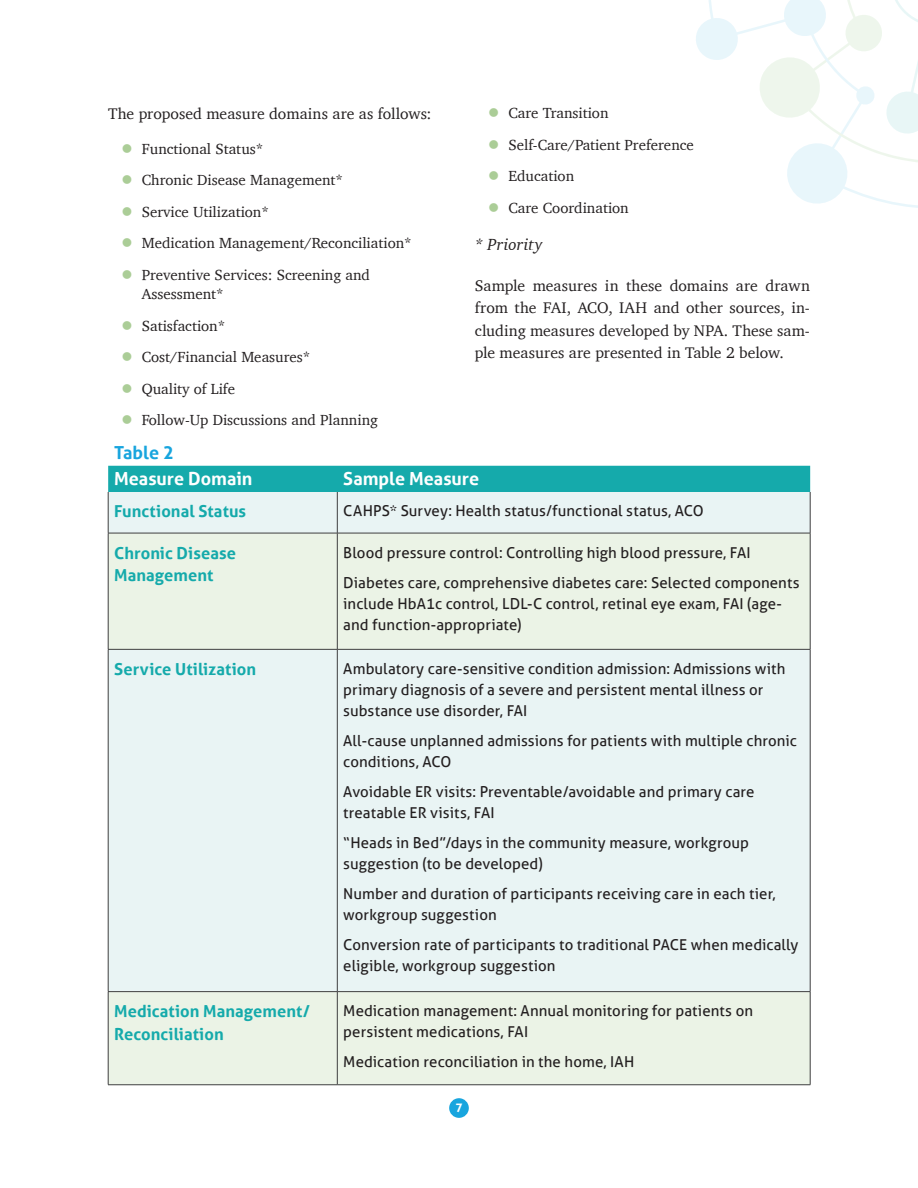
<style>
.page{position:relative;width:918px;height:1188px;background:#fff}
.page>*{position:absolute;margin:0;border:0;box-sizing:border-box;transform-origin:0 0}
.table_header{font:700 18px "Aller";color:#fff}
.table_header-2{font:700 18px "Aller";color:#18a5de}
.table_header-3{font:700 16.5px/22.5px "Aller";letter-spacing:.005em;color:#15aaab}
.body{font:italic 16.5px "Charter";letter-spacing:.025em;color:#231f20}
.body-2{font:15.75px/22.5px "Charter";letter-spacing:.005em;color:#231f20;text-align:justify}
.body_table{font:15px/21px "Aller";letter-spacing:.005em;color:#231f20}
.t1{font:15px/19.5px "Charter";color:#231f20}
.t2{font:700 12px "Aller";color:#fff}
</style>
<div class="page">
<div style="left:449px;top:1098px;width:20px;height:20px;background:#18a5de;border-radius:50%"></div>
<svg style="left:696px;top:0;width:222px;height:208px"></svg>
<div style="left:108px;top:466px;width:702px;height:26px;background:#15aaab"></div>
<div style="left:109px;top:492px;width:701px;height:41px;background:#e9f4f4"></div>
<svg style="left:109px;top:534px;width:701px;height:551px;background:#e9f3ee"></svg>
<hr style="left:108px;top:492px;width:1px;height:41px;background:#3e3e3f">
<hr style="left:337px;top:492px;width:1px;height:41px;background:#3e3e3f">
<hr style="left:810px;top:492px;width:1px;height:41px;background:#3e3e3f">
<hr style="left:108px;top:533px;width:229px;height:1px;background:#3e3e3f">
<hr style="left:108px;top:533px;width:1px;height:116px;background:#3e3e3f">
<hr style="left:337px;top:533px;width:473px;height:1px;background:#3e3e3f">
<hr style="left:337px;top:533px;width:1px;height:116px;background:#3e3e3f">
<hr style="left:810px;top:533px;width:1px;height:116px;background:#3e3e3f">
<hr style="left:108px;top:649px;width:229px;height:1px;background:#3e3e3f">
<hr style="left:108px;top:650px;width:1px;height:341px;background:#3e3e3f">
<hr style="left:337px;top:649px;width:473px;height:1px;background:#3e3e3f">
<hr style="left:337px;top:650px;width:1px;height:341px;background:#3e3e3f">
<hr style="left:810px;top:650px;width:1px;height:341px;background:#3e3e3f">
<hr style="left:108px;top:991px;width:229px;height:1px;background:#3e3e3f">
<hr style="left:108px;top:992px;width:1px;height:93px;background:#3e3e3f">
<hr style="left:337px;top:991px;width:473px;height:1px;background:#3e3e3f">
<hr style="left:337px;top:992px;width:1px;height:93px;background:#3e3e3f">
<hr style="left:810px;top:992px;width:1px;height:93px;background:#3e3e3f">
<hr style="left:108px;top:1085px;width:229px;height:1px;background:#3e3e3f">
<hr style="left:337px;top:1085px;width:473px;height:1px;background:#3e3e3f">
<p class="body-2" style="left:108px;top:102px;width:325px">The proposed measure domains are as follows:</p>
<p class="t1" style="left:142px;top:139px;width:123px">Functional Status*</p>
<p class="t1" style="left:142px;top:170px;width:203px">Chronic Disease Management*</p>
<p class="t1" style="left:142px;top:202px;width:129px">Service Utilization*</p>
<p class="t1" style="left:142px;top:233px;width:272px">Medication Management/Reconciliation*</p>
<p class="t1" style="left:142px;top:265px;width:230px">Preventive Services: Screening and<br>Assessment*</p>
<p class="t1" style="left:142px;top:316px;width:85px">Satisfaction*</p>
<p class="t1" style="left:142px;top:347px;width:170px">Cost/Financial Measures*</p>
<p class="t1" style="left:142px;top:379px;width:95px">Quality of Life</p>
<p class="t1" style="left:142px;top:410px;width:238px">Follow-Up Discussions and Planning</p>
<p class="t1" style="left:508px;top:103px;width:102px">Care Transition</p>
<p class="t1" style="left:508px;top:135px;width:187px">Self-Care/Patient Preference</p>
<p class="t1" style="left:508px;top:166px;width:67px">Education</p>
<p class="t1" style="left:508px;top:198px;width:122px">Care Coordination</p>
<p class="body" style="left:475px;top:231px;width:69px">* Priority</p>
<p class="body-2" style="left:475px;top:274px;width:337px">Sample measures in these domains are drawn from the FAI, ACO, IAH and other sources, in&shy;cluding measures developed by NPA. These sam&shy;ple measures are presented in Table 2 below.</p>
<p class="table_header-2" style="left:114px;top:442px;width:61px">Table 2</p>
<p class="table_header" style="left:114px;top:468px;width:140px">Measure Domain</p>
<p class="table_header" style="left:343px;top:468px;width:137px">Sample Measure</p>
<p class="table_header-3" style="left:114px;top:500px;width:133px">Functional Status</p>
<p class="body_table" style="left:343px;top:501px;width:362px">CAHPS* Survey: Health status/functional status, ACO</p>
<p class="table_header-3" style="left:114px;top:542px;width:123px">Chronic Disease<br>Management</p>
<p class="body_table" style="left:343px;top:542px;width:409px">Blood pressure control: Controlling high blood pressure, FAI</p>
<p class="body_table" style="left:343px;top:572px;width:458px">Diabetes care, comprehensive diabetes care: Selected components include HbA1c control, LDL-C control, retinal eye exam, FAI (age&shy;and function-appropriate)</p>
<p class="table_header-3" style="left:114px;top:658px;width:144px">Service Utilization</p>
<p class="body_table" style="left:343px;top:658px;width:444px">Ambulatory care-sensitive condition admission: Admissions with primary diagnosis of a severe and persistent mental illness or substance use disorder, FAI</p>
<p class="body_table" style="left:343px;top:730px;width:455px">All-cause unplanned admissions for patients with multiple chronic conditions, ACO</p>
<p class="body_table" style="left:343px;top:781px;width:413px">Avoidable ER visits: Preventable/avoidable and primary care treatable ER visits, FAI</p>
<p class="body_table" style="left:343px;top:832px;width:407px">“Heads in Bed”/days in the community measure, workgroup suggestion (to be developed)</p>
<p class="body_table" style="left:343px;top:883px;width:434px">Number and duration of participants receiving care in each tier, workgroup suggestion</p>
<p class="body_table" style="left:343px;top:934px;width:457px">Conversion rate of participants to traditional PACE when medically eligible, workgroup suggestion</p>
<p class="table_header-3" style="left:114px;top:1000px;width:197px">Medication Management/<br>Reconciliation</p>
<p class="body_table" style="left:343px;top:1000px;width:411px">Medication management: Annual monitoring for patients on persistent medications, FAI</p>
<p class="body_table" style="left:343px;top:1051px;width:293px">Medication reconciliation in the home, IAH</p>
<p class="t2" style="left:455px;top:1100px;width:9px">7</p>
</div>
